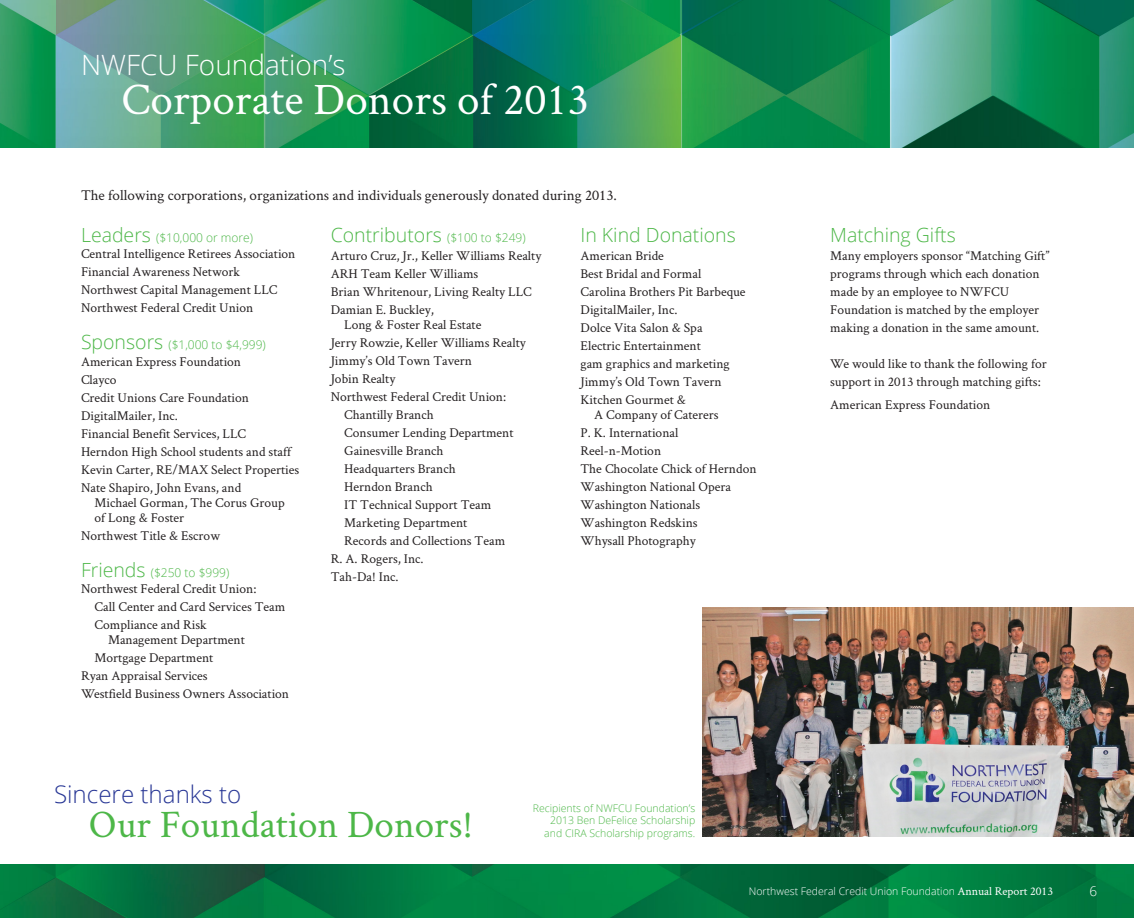
<style>
.page{position:relative;width:1134px;height:918px;background:#fff}
.page>*{position:absolute;margin:0;border:0;box-sizing:border-box;transform-origin:0 0}
.t1{font:45.3px "Crimson Text";color:#fff}
.t2{font:39.15px "Crimson Text";color:#4db748}
.t3{font:300 27.9px "Open Sans";color:#fff}
.t4{font:300 24.15px "Open Sans";color:#293896}
.t5{font:300 19.5px "Open Sans";color:#4db748}
.t6{font:15px "Crimson Text";color:#231f20}
.t7{font:13.5px/18px "Crimson Text";color:#231f20}
.t8{font:300 13.5px "Open Sans";color:#fff}
.t9{font:300 12px "Open Sans";color:#4db748}
.t10{font:300 10.5px/12.6px "Open Sans";color:#4db748;text-align:right}
.t11{font:300 10.5px "Open Sans";color:#fff}
.s1{font-size:19.5px}
.s2{font-size:12px}
.s3{font-family:"Crimson Text";font-weight:400;font-size:12px}
</style>
<div class="page">
<img style="left:0;top:0;width:1134px;height:918px">
<div style="left:0;top:148px;width:1134px;height:716px;background:#fff"></div>
<img style="left:702px;top:608px;width:432px;height:229px">
<h3 class="t3" style="left:81px;top:46px;width:266px">NWFCU Foundation’s</h3>
<h1 class="t1" style="left:122px;top:69px;width:469px">Corporate Donors of 2013</h1>
<p class="t6" style="left:81px;top:184px;width:537px">The following corporations, organizations and individuals generously donated during 2013.</p>
<p class="t9" style="left:81px;top:229px;width:174px"><span class="s1">Leaders</span> ($10,000 or more)</p>
<p class="t7" style="left:81px;top:244px;width:216px">Central Intelligence Retirees Association Financial Awareness Network Northwest Capital Management LLC Northwest Federal Credit Union</p>
<p class="t9" style="left:81px;top:337px;width:186px"><span class="s1">Sponsors</span> ($1,000 to $4,999)</p>
<p class="t7" style="left:81px;top:352px;width:220px">American Express Foundation<br>Clayco<br>Credit Unions Care Foundation<br>DigitalMailer, Inc.<br>Financial Benefit Services, LLC<br>Herndon High School students and staff<br>Kevin Carter, RE/MAX Select Properties<br>Nate Shapiro, John Evans, and</p>
<p class="t7" style="left:94px;top:494px;width:192px;line-height:15px">Michael Gorman, The Corus Group of Long &amp; Foster</p>
<p class="t7" style="left:81px;top:526px;width:141px">Northwest Title &amp; Escrow</p>
<p class="t9" style="left:81px;top:565px;width:150px"><span class="s1">Friends</span> ($250 to $999)</p>
<p class="t7" style="left:94px;top:580px;width:192px;text-indent:-14px">Northwest Federal Credit Union:<br>Call Center and Card Services Team<br>Compliance and Risk</p>
<p class="t7" style="left:108px;top:631px;width:138px">Management Department</p>
<p class="t7" style="left:94px;top:648px;width:120px">Mortgage Department</p>
<p class="t7" style="left:81px;top:666px;width:128px">Ryan Appraisal Services</p>
<p class="t7" style="left:81px;top:684px;width:210px">Westfield Business Owners Association</p>
<h3 class="t5" style="left:331px;top:221px;width:197px">Contributors <span class="s2">($100 to $249)</span></h3>
<p class="t7" style="left:331px;top:246px;width:212px">Arturo Cruz, Jr., Keller Williams Realty<br>ARH Team Keller Williams<br>Brian Whritenour, Living Realty LLC<br>Damian E. Buckley,</p>
<p class="t7" style="left:344px;top:315px;width:139px">Long &amp; Foster Real Estate</p>
<p class="t7" style="left:331px;top:333px;width:197px">Jerry Rowzie, Keller Williams Realty</p>
<p class="t7" style="left:331px;top:351px;width:143px">Jimmy’s Old Town Tavern</p>
<p class="t7" style="left:331px;top:369px;width:66px">Jobin Realty</p>
<p class="t7" style="left:331px;top:387px;width:177px">Northwest Federal Credit Union:</p>
<p class="t7" style="left:344px;top:405px;width:91px">Chantilly Branch</p>
<p class="t7" style="left:344px;top:423px;width:171px">Consumer Lending Department</p>
<p class="t7" style="left:344px;top:441px;width:101px">Gainesville Branch</p>
<p class="t7" style="left:344px;top:459px;width:113px">Headquarters Branch</p>
<p class="t7" style="left:344px;top:477px;width:90px">Herndon Branch</p>
<p class="t7" style="left:344px;top:495px;width:149px">IT Technical Support Team</p>
<p class="t7" style="left:344px;top:513px;width:125px">Marketing Department</p>
<p class="t7" style="left:344px;top:531px;width:163px">Records and Collections Team</p>
<p class="t7" style="left:331px;top:549px;width:94px">R. A. Rogers, Inc.</p>
<p class="t7" style="left:331px;top:567px;width:69px">Tah-Da! Inc.</p>
<h3 class="t5" style="left:580px;top:221px;width:157px">In Kind Donations</h3>
<p class="t7" style="left:580px;top:246px;width:167px">American Bride<br>Best Bridal and Formal<br>Carolina Brothers Pit Barbeque<br>DigitalMailer, Inc.<br>Dolce Vita Salon &amp; Spa<br>Electric Entertainment<br>gam graphics and marketing<br>Jimmy’s Old Town Tavern<br>Kitchen Gourmet &amp;</p>
<p class="t7" style="left:580px;top:405px;width:178px;text-indent:14px">A Company of Caterers<br>P. K. International<br>Reel-n-Motion<br>The Chocolate Chick of Herndon<br>Washington National Opera<br>Washington Nationals<br>Washington Redskins<br>Whysall Photography</p>
<h3 class="t4" style="left:54px;top:778px;width:189px">Sincere thanks to</h3>
<h2 class="t2" style="left:89px;top:798px;width:386px">Our Foundation Donors!</h2>
<p class="t10" style="left:533px;top:801px;width:164px">Recipients of NWFCU Foundation’s<br>2013 Ben DeFelice Scholarship and CIRA Scholarship programs.</p>
<h3 class="t5" style="left:830px;top:221px;width:127px">Matching Gifts</h3>
<p class="t7" style="left:830px;top:246px;width:221px">Many employers sponsor “Matching Gift” programs through which each donation made by an employee to NWFCU Foundation is matched by the employer making a donation in the same amount.</p>
<p class="t7" style="left:830px;top:354px;width:218px">We would like to thank the following for support in 2013 through matching gifts:</p>
<p class="t7" style="left:830px;top:395px;width:162px">American Express Foundation</p>
<p class="t11" style="left:749px;top:884px;width:306px">Northwest Federal Credit Union Foundation <span class="s3">Annual Report 2013</span></p>
<p class="t8" style="left:1090px;top:882px;width:9px">6</p>
</div>
